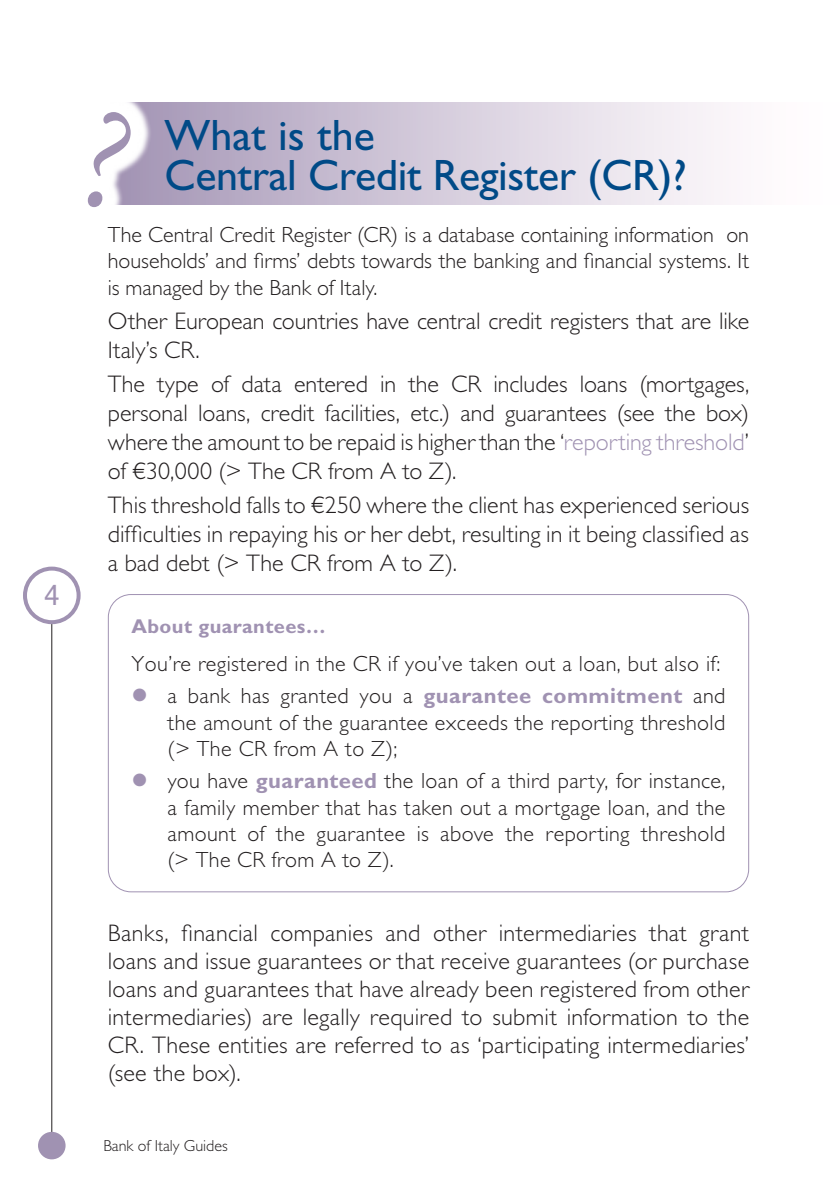
<style>
.page{position:relative;width:840px;height:1191px;background:#fff}
.page>*{position:absolute;margin:0;border:0;box-sizing:border-box;transform-origin:0 0}
.Paragrafo_base{font:italic 144px "Adobe Garamond Pro";color:#a092b2}
.TITOLO_SEZIONE{font:44px "Gill Sans Std";letter-spacing:-.01em;color:#004a87}
.t1{font:28px "Lucida Console";color:#a092b2}
.PARAGRAFO{font:300 24px/28.8px "Gill Sans Std";letter-spacing:.005em;color:#231f20;text-align:justify}
.PARAGRAFO-2{font:300 22px/26.4px "Gill Sans Std";letter-spacing:.02em;color:#231f20;text-align:justify}
.TITOLETTO_PARAGRAFO{font:700 20px "Gill Sans Std";letter-spacing:.02em;color:#a092b2}
.t2{font:300 16px "Gill Sans Std";color:#231f20}
.s1{color:#a092b2}
.s2{font-weight:700;color:#a092b2}
</style>
<div class="page">
<hr style="left:51px;top:624px;width:1px;height:510px;background:#231f20">
<div style="left:40px;top:1133px;width:24px;height:24px;background:#a092b2;border-radius:50%"></div>
<div style="left:38px;top:1131px;width:28px;height:28px;border:4px solid #a092b2;border-radius:50%"></div>
<div style="left:23px;top:566px;width:58px;height:58px;border:4px solid #a092b2;border-radius:50%"></div>
<div style="left:108px;top:103px;width:731px;height:102px;background:linear-gradient(to right,#a798b7,#fff)"></div>
<svg style="left:108px;top:102px;width:44px;height:103px"></svg>
<p class="t1" style="left:43px;top:583px;width:18px">4</p>
<p class="Paragrafo_base" style="left:78px;top:73px;width:45px">?</p>
<p class="TITOLO_SEZIONE" style="left:164px;top:110px;width:212px">What is the</p>
<p class="TITOLO_SEZIONE" style="left:164px;top:150px;width:523px">Central Credit Register (CR)?</p>
<p class="PARAGRAFO-2" style="left:108px;top:221px;width:642px">The Central Credit Register (CR) is a database containing information on households’ and firms’ debts towards the banking and financial systems. It is managed by the Bank of Italy.</p>
<p class="PARAGRAFO" style="left:108px;top:307px;width:642px">Other European countries have central credit registers that are like<br>Italy’s CR.</p>
<p class="PARAGRAFO" style="left:108px;top:370px;width:642px">The type of data entered in the CR includes loans (mortgages, personal loans, credit facilities, etc.) and guarantees (see the box) where the amount to be repaid is higher than the ‘<span class="s1">reporting threshold</span>’ of €30,000 (&gt; The CR from A to Z).</p>
<p class="PARAGRAFO" style="left:108px;top:491px;width:642px">This threshold falls to €250 where the client has experienced serious difficulties in repaying his or her debt, resulting in it being classified as a bad debt (&gt; The CR from A to Z).</p>
<p class="TITOLETTO_PARAGRAFO" style="left:131px;top:615px;width:195px">About guarantees…</p>
<p class="PARAGRAFO-2" style="left:131px;top:651px;width:590px">You’re registered in the CR if you’ve taken out a loan, but also if:</p>
<p class="PARAGRAFO-2" style="left:167px;top:683px;width:559px">a bank has granted you a <span class="s2">guarantee commitment</span> and the amount of the guarantee exceeds the reporting threshold (&gt; The CR from A to Z);</p>
<p class="PARAGRAFO-2" style="left:167px;top:768px;width:559px">you have <span class="s2">guaranteed</span> the loan of a third party, for instance, a family member that has taken out a mortgage loan, and the amount of the guarantee is above the reporting threshold (&gt; The CR from A to Z).</p>
<p class="PARAGRAFO" style="left:108px;top:919px;width:642px;line-height:28px">Banks, financial companies and other intermediaries that grant loans and issue guarantees or that receive guarantees (or purchase loans and guarantees that have already been registered from other intermediaries) are legally required to submit information to the CR. These entities are referred to as ‘participating intermediaries’ (see the box).</p>
<p class="t2" style="left:103px;top:1136px;width:126px">Bank of Italy Guides</p>
</div>
